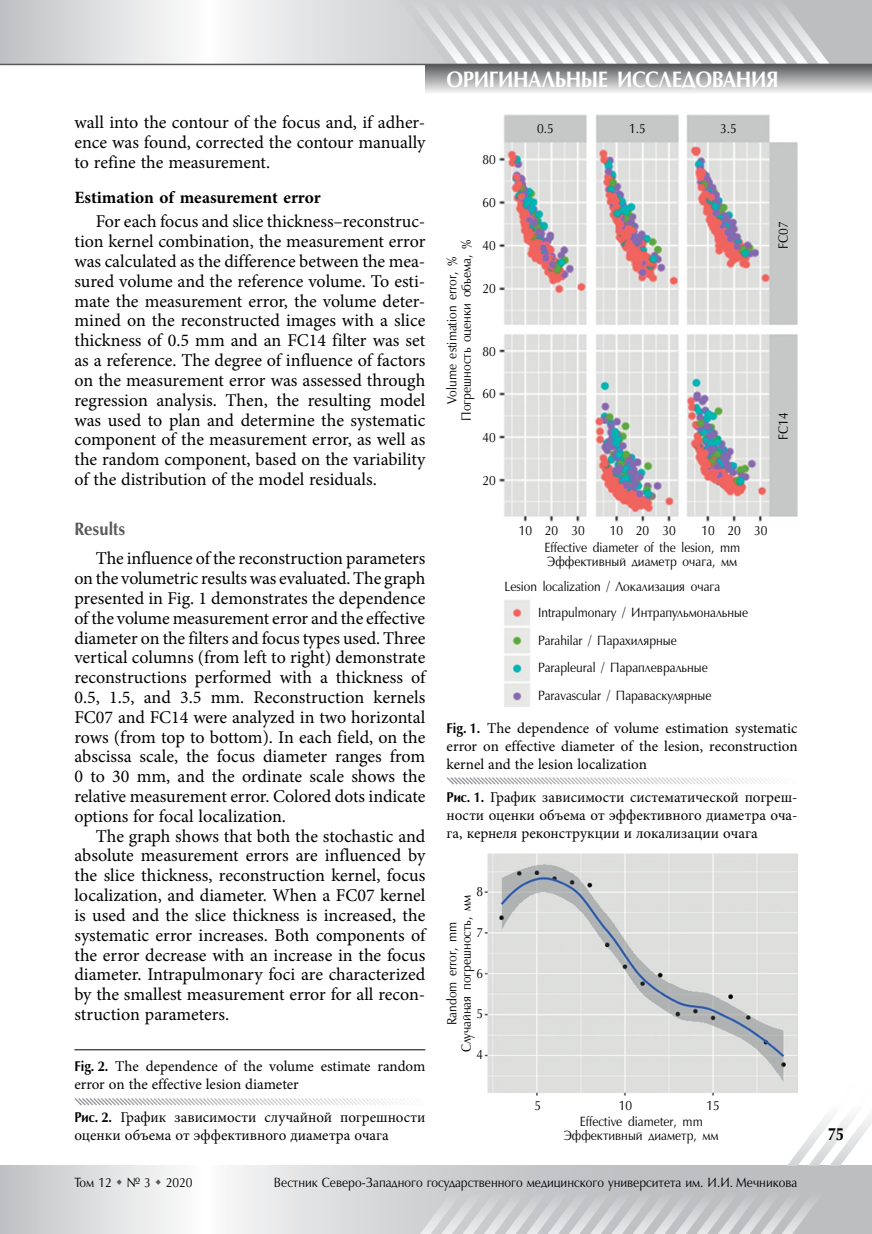
<style>
.page{position:relative;width:872px;height:1234px;background:#fff}
.page>*{position:absolute;margin:0;border:0;box-sizing:border-box;transform-origin:0 0}
.t1{font:700 22.5px "Optimum AP";letter-spacing:-.02em;color:#fff;scale:.9 1}
.t2{font:18px/19.8px "Minion Pro";letter-spacing:-.005em;color:#000;text-align:justify}
.t3{font:700 18px "Optimum AP";color:#58595b;scale:.9 1}
.t4{font:700 18px "Optimum AP";color:#000;scale:.85 1}
.t5{font:700 17.25px "Minion Pro";letter-spacing:-.005em;color:#000}
.t6{font:15px/18px "Minion Pro";color:#000;text-align:justify}
.t7{font:13.5px/14.2px "Optimum AP";color:#000;text-align:center;scale:.9 1}
.s1{font-family:"Optimum AP";font-weight:700;font-size:14.25px}
</style>
<div class="page">
<svg style="left:0;top:0;width:872px;height:64px"></svg>
<div style="left:0;top:1165px;width:872px;height:68px;background:#cbccce"></div>
<div style="left:425px;top:64px;width:447px;height:30px;background:linear-gradient(to bottom,#555658,#f4f4f4)"></div>
<svg style="left:383px;top:0;width:446px;height:64px"></svg>
<hr style="left:0;top:64px;width:872px;height:1px;background:#58595b">
<svg style="left:446px;top:777px;width:330px;height:8px"></svg>
<img style="left:500px;top:115px;width:297px;height:591px">
<hr style="left:74px;top:1049px;width:351px;height:1px;background:#000">
<img style="left:485px;top:853px;width:312px;height:227px">
<svg style="left:73px;top:1080px;width:799px;height:153px"></svg>
<p class="t2" style="left:74px;top:113px;width:352px">wall into the contour of the focus and, if adher&shy;ence was found, corrected the contour manually to refine the measurement.</p>
<p class="t5" style="left:74px;top:185px;width:248px">Estimation of measurement error</p>
<p class="t2" style="left:74px;top:212px;width:352px;text-indent:21px">For each focus and slice thickness–reconstruc&shy;tion kernel combination, the measurement error was calculated as the difference between the mea&shy;sured volume and the reference volume. To esti&shy;mate the measurement error, the volume deter&shy;mined on the reconstructed images with a slice thickness of 0.5 mm and an FC14 filter was set as a reference. The degree of influence of factors on the measurement error was assessed through regression analysis. Then, the resulting model was used to plan and determine the systematic component of the measurement error, as well as the random component, based on the variability of the distribution of the model residuals.</p>
<p class="t3" style="left:74px;top:519px;width:58px">Results</p>
<p class="t2" style="left:74px;top:548px;width:352px;text-indent:21px">The influence of the reconstruction parameters on the volumetric results was evaluated. The graph presented in Fig. 1 demonstrates the dependence of the volume measurement error and the effective diameter on the filters and focus types used. Three vertical columns (from left to right) demonstrate reconstructions performed with a thickness of 0.5, 1.5, and 3.5 mm. Reconstruction kernels FC07 and FC14 were analyzed in two horizontal rows (from top to bottom). In each field, on the abscissa scale, the focus diameter ranges from 0 to 30 mm, and the ordinate scale shows the relative measurement error. Colored dots indicate options for focal localization.</p>
<p class="t2" style="left:74px;top:825px;width:352px;text-indent:21px">The graph shows that both the stochastic and absolute measurement errors are influenced by the slice thickness, reconstruction kernel, focus localization, and diameter. When a FC07 kernel is used and the slice thickness is increased, the systematic error increases. Both components of the error decrease with an increase in the focus diameter. Intrapulmonary foci are characterized by the smallest measurement error for all recon&shy;struction parameters.</p>
<p class="t6" style="left:74px;top:1057px;width:352px"><span class="s1">Fig. 2.</span> The dependence of the volume estimate random error on the effective lesion diameter</p>
<p class="t6" style="left:74px;top:1108px;width:352px"><span class="s1">Рис. 2.</span> График зависимости случайной погрешности оценки объема от эффективного диаметра очага</p>
<p class="t1" style="left:446px;top:67px;width:370px">ОРИГИНАЛЬНЫЕ ИССЛЕДОВАНИЯ</p>
<p class="t7" style="left:445px;top:420px;width:202px;rotate:-90deg">Volume estimation error, %<br>Погрешность оценки объема, %</p>
<p class="t7" style="left:482px;top:153px;width:16px">80</p>
<p class="t7" style="left:482px;top:196px;width:16px">60</p>
<p class="t7" style="left:482px;top:239px;width:16px">40</p>
<p class="t7" style="left:482px;top:282px;width:16px">20</p>
<p class="t7" style="left:482px;top:344px;width:16px">80</p>
<p class="t7" style="left:482px;top:387px;width:16px">60</p>
<p class="t7" style="left:482px;top:431px;width:16px">40</p>
<p class="t7" style="left:482px;top:473px;width:16px">20</p>
<p class="t7" style="left:537px;top:122px;width:20px">0.5</p>
<p class="t7" style="left:629px;top:122px;width:20px">1.5</p>
<p class="t7" style="left:720px;top:122px;width:20px">3.5</p>
<p class="t7" style="left:776px;top:249px;width:32px;rotate:-90deg">FC07</p>
<p class="t7" style="left:776px;top:440px;width:32px;rotate:-90deg">FC14</p>
<p class="t7" style="left:519px;top:524px;width:75px">10 20 30</p>
<p class="t7" style="left:610px;top:524px;width:75px">10 20 30</p>
<p class="t7" style="left:701px;top:524px;width:75px">10 20 30</p>
<p class="t7" style="left:544px;top:540px;width:219px;text-align:left">Effective diameter of the lesion, mm<br>Эффективный диаметр очага, мм</p>
<p class="t7" style="left:538px;top:574px;width:235px;line-height:25.5px;text-align:left;text-indent:-33px">Lesion localization / Локализация очага<br>Intrapulmonary / Интрапульмональные</p>
<p class="t7" style="left:538px;top:626px;width:194px;line-height:27.9px;text-align:left">Parahilar / Парахилярные<br>Parapleural / Параплевральные<br>Paravascular / Параваскулярные</p>
<p class="t6" style="left:446px;top:718px;width:352px"><span class="s1">Fig. 1.</span> The dependence of volume estimation systematic error on effective diameter of the lesion, reconstruction kernel and the lesion localization</p>
<p class="t6" style="left:446px;top:787px;width:352px"><span class="s1">Рис. 1.</span> График зависимости систематической погреш&shy;ности оценки объема от эффективного диаметра оча&shy;га, кернеля реконструкции и локализации очага</p>
<p class="t7" style="left:476px;top:884px;width:9px">8</p>
<p class="t7" style="left:476px;top:925px;width:9px">7</p>
<p class="t7" style="left:476px;top:966px;width:9px">6</p>
<p class="t7" style="left:476px;top:1007px;width:9px">5</p>
<p class="t7" style="left:476px;top:1047px;width:9px">4</p>
<p class="t7" style="left:445px;top:1051px;width:176px;rotate:-90deg">Random error, mm<br>Случайная погрешность, мм</p>
<p class="t7" style="left:534px;top:1098px;width:9px">5</p>
<p class="t7" style="left:619px;top:1098px;width:16px">10</p>
<p class="t7" style="left:706px;top:1098px;width:16px">15</p>
<p class="t7" style="left:564px;top:1114px;width:173px">Effective diameter, mm<br>Эффективный диаметр, мм</p>
<p class="t7" style="left:74px;top:1175px;width:133px">Том 12 № 3 2020</p>
<p class="t7" style="left:274px;top:1175px;width:583px">Вестник Северо-Западного государственного медицинского университета им. И.И. Мечникова</p>
<p class="t4" style="left:827px;top:1124px;width:21px">75</p>
</div>
